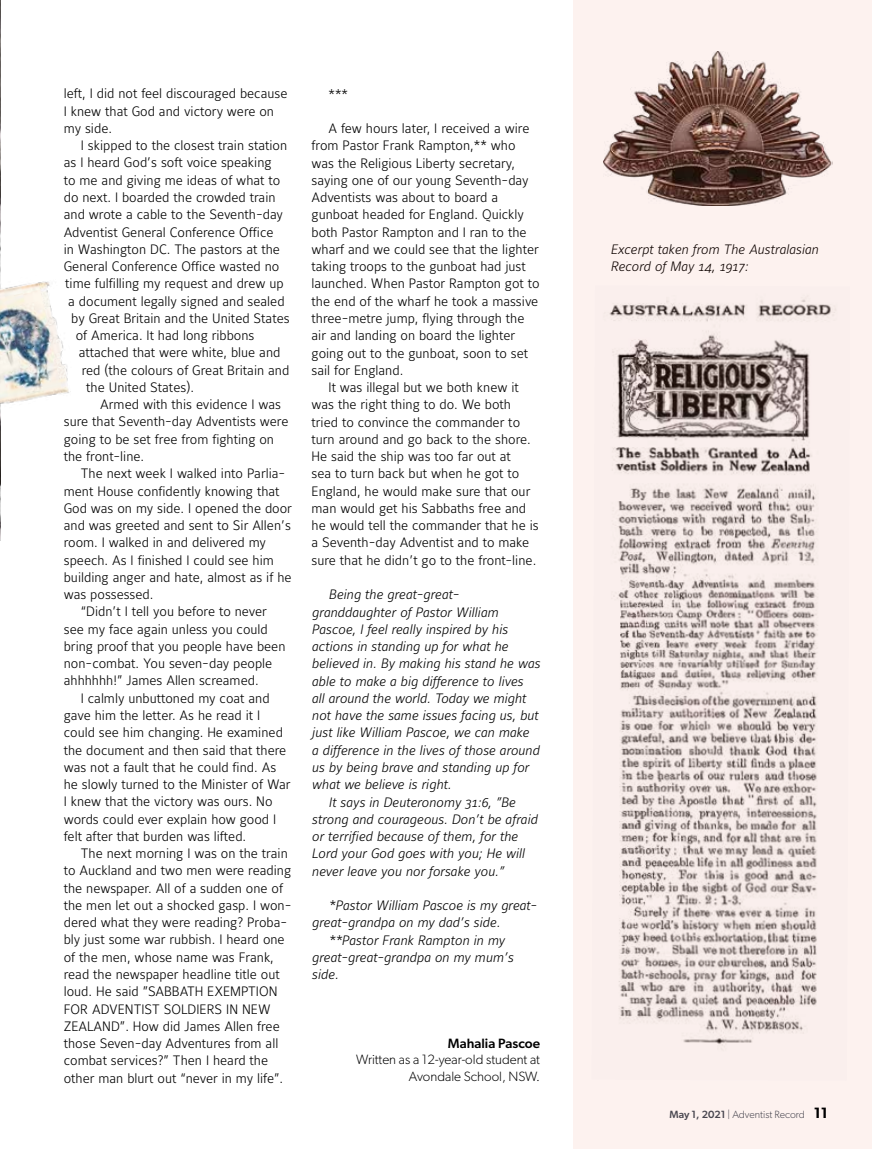
<style>
.page{position:relative;width:872px;height:1149px;background:#fff}
.page>*{position:absolute;margin:0;border:0;box-sizing:border-box;transform-origin:0 0}
.t1{font:13.5px/17.2px "Maurea Light Tf";color:#000}
.t2{font:italic 300 13.5px/17.2px "Maurea";color:#000}
.t3{font:300 13.5px/16.5px "Gibson";color:#000;text-align:right}
.t4{font:500 13.5px "Gibson";color:#000}
.t5{font:300 10.5px "Gibson";color:#48464f}
.s1{font-weight:500}
.s2{font-weight:600;font-size:15px;color:#000}
</style>
<div class="page">
<img style="left:0;top:0;width:1px;height:540px">
<img style="left:0;top:228px;width:71px;height:270px">
<svg style="left:573px;top:0;width:299px;height:1148px;fill:#faefed"></svg>
<p class="t1" style="left:64px;top:86px;width:225px">left, I did not feel discouraged because<br>I knew that God and victory were on my side.</p>
<p class="t1" style="left:81px;top:137px;width:208px">I skipped to the closest train station</p>
<p class="t1" style="left:64px;top:155px;width:209px">as I heard God’s soft voice speaking</p>
<p class="t1" style="left:64px;top:172px;width:218px">to me and giving me ideas of what to</p>
<p class="t1" style="left:64px;top:189px;width:213px">do next. I boarded the crowded train</p>
<p class="t1" style="left:64px;top:206px;width:221px">and wrote a cable to the Seventh-day</p>
<p class="t1" style="left:64px;top:224px;width:211px">Adventist General Conference Office</p>
<p class="t1" style="left:64px;top:241px;width:218px">in Washington DC. The pastors at the</p>
<p class="t1" style="left:64px;top:258px;width:217px">General Conference Office wasted no</p>
<p class="t1" style="left:65px;top:275px;width:220px">time fulfilling my request and drew up</p>
<p class="t1" style="left:68px;top:293px;width:218px">a document legally signed and sealed</p>
<p class="t1" style="left:71px;top:310px;width:220px">by Great Britain and the United States</p>
<p class="t1" style="left:76px;top:327px;width:180px">of America. It had long ribbons</p>
<p class="t1" style="left:79px;top:344px;width:203px">attached that were white, blue and</p>
<p class="t1" style="left:82px;top:362px;width:209px">red (the colours of Great Britain and</p>
<p class="t1" style="left:86px;top:379px;width:109px">the United States).</p>
<p class="t1" style="left:100px;top:396px;width:182px">Armed with this evidence I was</p>
<p class="t1" style="left:64px;top:413px;width:226px">sure that Seventh-day Adventists were</p>
<p class="t1" style="left:64px;top:431px;width:212px">going to be set free from fighting on</p>
<p class="t1" style="left:64px;top:448px;width:82px">the front-line.</p>
<p class="t1" style="left:81px;top:465px;width:206px">The next week I walked into Parlia-</p>
<p class="t1" style="left:64px;top:483px;width:217px">ment House confidently knowing that</p>
<p class="t1" style="left:64px;top:500px;width:230px">God was on my side. I opened the door</p>
<p class="t1" style="left:64px;top:517px;width:229px">and was greeted and sent to Sir Allen’s</p>
<p class="t1" style="left:64px;top:534px;width:204px">room. I walked in and delivered my</p>
<p class="t1" style="left:64px;top:552px;width:212px">speech. As I finished I could see him</p>
<p class="t1" style="left:64px;top:569px;width:229px">building anger and hate, almost as if he</p>
<p class="t1" style="left:64px;top:586px;width:91px">was possessed.</p>
<p class="t1" style="left:81px;top:603px;width:187px">“Didn’t I tell you before to never</p>
<p class="t1" style="left:64px;top:621px;width:205px">see my face again unless you could</p>
<p class="t1" style="left:64px;top:638px;width:223px">bring proof that you people have been</p>
<p class="t1" style="left:64px;top:655px;width:210px">non-combat. You seven-day people</p>
<p class="t1" style="left:64px;top:672px;width:196px">ahhhhhh!” James Allen screamed.</p>
<p class="t1" style="left:81px;top:690px;width:190px">I calmly unbuttoned my coat and</p>
<p class="t1" style="left:64px;top:707px;width:198px">gave him the letter. As he read it I</p>
<p class="t1" style="left:64px;top:724px;width:221px">could see him changing. He examined</p>
<p class="t1" style="left:64px;top:741px;width:224px">the document and then said that there</p>
<p class="t1" style="left:64px;top:759px;width:214px">was not a fault that he could find. As</p>
<p class="t1" style="left:64px;top:776px;width:228px">he slowly turned to the Minister of War</p>
<p class="t1" style="left:64px;top:793px;width:210px">I knew that the victory was ours. No</p>
<p class="t1" style="left:64px;top:810px;width:214px">words could ever explain how good I</p>
<p class="t1" style="left:64px;top:828px;width:184px">felt after that burden was lifted.</p>
<p class="t1" style="left:81px;top:845px;width:209px">The next morning I was on the train</p>
<p class="t1" style="left:64px;top:862px;width:229px">to Auckland and two men were reading</p>
<p class="t1" style="left:64px;top:879px;width:221px">the newspaper. All of a sudden one of</p>
<p class="t1" style="left:64px;top:897px;width:229px">the men let out a shocked gasp. I won-</p>
<p class="t1" style="left:64px;top:914px;width:225px">dered what they were reading? Proba-</p>
<p class="t1" style="left:64px;top:931px;width:222px">bly just some war rubbish. I heard one</p>
<p class="t1" style="left:64px;top:948px;width:212px">of the men, whose name was Frank,</p>
<p class="t1" style="left:64px;top:966px;width:217px">read the newspaper headline title out</p>
<p class="t1" style="left:64px;top:983px;width:215px">loud. He said ”SABBATH EXEMPTION</p>
<p class="t1" style="left:64px;top:1000px;width:208px">FOR ADVENTIST SOLDIERS IN NEW</p>
<p class="t1" style="left:64px;top:1017px;width:217px">ZEALAND”. How did James Allen free</p>
<p class="t1" style="left:64px;top:1035px;width:216px">those Seven-day Adventures from all</p>
<p class="t1" style="left:64px;top:1052px;width:206px">combat services?” Then I heard the</p>
<p class="t1" style="left:64px;top:1069px;width:221px">other man blurt out “never in my life”.</p>
<p class="t1" style="left:328px;top:86px;width:21px">***</p>
<p class="t1" style="left:328px;top:120px;width:202px">A few hours later, I received a wire</p>
<p class="t1" style="left:311px;top:138px;width:205px">from Pastor Frank Rampton,** who</p>
<p class="t1" style="left:311px;top:155px;width:205px">was the Religious Liberty secretary,</p>
<p class="t1" style="left:311px;top:172px;width:218px">saying one of our young Seventh-day</p>
<p class="t1" style="left:311px;top:189px;width:188px">Adventists was about to board a</p>
<p class="t1" style="left:311px;top:207px;width:214px">gunboat headed for England. Quickly</p>
<p class="t1" style="left:311px;top:224px;width:216px">both Pastor Rampton and I ran to the</p>
<p class="t1" style="left:311px;top:241px;width:229px">wharf and we could see that the lighter</p>
<p class="t1" style="left:311px;top:258px;width:216px">taking troops to the gunboat had just</p>
<p class="t1" style="left:311px;top:276px;width:230px">launched. When Pastor Rampton got to</p>
<p class="t1" style="left:311px;top:293px;width:228px">the end of the wharf he took a massive</p>
<p class="t1" style="left:311px;top:310px;width:214px">three-metre jump, flying through the</p>
<p class="t1" style="left:311px;top:327px;width:205px">air and landing on board the lighter</p>
<p class="t1" style="left:311px;top:345px;width:218px">going out to the gunboat, soon to set</p>
<p class="t1" style="left:311px;top:362px;width:93px">sail for England.</p>
<p class="t1" style="left:328px;top:379px;width:192px">It was illegal but we both knew it</p>
<p class="t1" style="left:311px;top:396px;width:201px">was the right thing to do. We both</p>
<p class="t1" style="left:311px;top:414px;width:210px">tried to convince the commander to</p>
<p class="t1" style="left:311px;top:431px;width:221px">turn around and go back to the shore.</p>
<p class="t1" style="left:311px;top:448px;width:201px">He said the ship was too far out at</p>
<p class="t1" style="left:311px;top:465px;width:209px">sea to turn back but when he got to</p>
<p class="t1" style="left:311px;top:483px;width:220px">England, he would make sure that our</p>
<p class="t1" style="left:311px;top:500px;width:216px">man would get his Sabbaths free and</p>
<p class="t1" style="left:311px;top:517px;width:229px">he would tell the commander that he is</p>
<p class="t1" style="left:311px;top:534px;width:219px">a Seventh-day Adventist and to make</p>
<p class="t1" style="left:311px;top:552px;width:226px">sure that he didn’t go to the front-line.</p>
<p class="t2" style="left:328px;top:586px;width:132px">Being the great-great-</p>
<p class="t2" style="left:311px;top:603px;width:188px">granddaughter of Pastor William</p>
<p class="t2" style="left:311px;top:621px;width:198px">Pascoe, I feel really inspired by his</p>
<p class="t2" style="left:311px;top:638px;width:198px">actions in standing up for what he</p>
<p class="t2" style="left:311px;top:655px;width:230px">believed in. By making his stand he was</p>
<p class="t2" style="left:311px;top:672px;width:213px">able to make a big difference to lives</p>
<p class="t2" style="left:311px;top:690px;width:216px">all around the world. Today we might</p>
<p class="t2" style="left:311px;top:707px;width:228px">not have the same issues facing us, but</p>
<p class="t2" style="left:311px;top:724px;width:219px">just like William Pascoe, we can make</p>
<p class="t2" style="left:311px;top:741px;width:229px">a difference in the lives of those around</p>
<p class="t2" style="left:311px;top:759px;width:219px">us by being brave and standing up for</p>
<p class="t2" style="left:311px;top:776px;width:141px">what we believe is right.</p>
<p class="t2" style="left:328px;top:793px;width:188px">It says in Deuteronomy 31:6, ”Be</p>
<p class="t2" style="left:311px;top:810px;width:227px">strong and courageous. Don’t be afraid</p>
<p class="t2" style="left:311px;top:828px;width:208px">or terrified because of them, for the</p>
<p class="t2" style="left:311px;top:845px;width:214px">Lord your God goes with you; He will</p>
<p class="t2" style="left:311px;top:862px;width:194px">never leave you nor forsake you.”</p>
<p class="t2" style="left:328px;top:897px;width:210px">*Pastor William Pascoe is my great-</p>
<p class="t2" style="left:311px;top:914px;width:190px">great-grandpa on my dad’s side.</p>
<p class="t2" style="left:328px;top:931px;width:178px">**Pastor Frank Rampton in my</p>
<p class="t2" style="left:311px;top:949px;width:203px">great-great-grandpa on my mum’s</p>
<p class="t2" style="left:311px;top:966px;width:28px">side.</p>
<p class="t4" style="left:448px;top:1034px;width:94px">Mahalia Pascoe</p>
<p class="t3" style="left:356px;top:1050px;width:185px">Written as a 12-year-old student at<br>Avondale School, NSW.</p>
<p class="t2" style="left:610px;top:241px;width:209px">Excerpt taken from The Australasian<br>Record of May 14, 1917:</p>
<p class="t5" style="left:669px;top:1107px;width:160px"><span class="s1">May 1, 2021</span> | Adventist Record <span class="s2">11</span></p>
</div>
